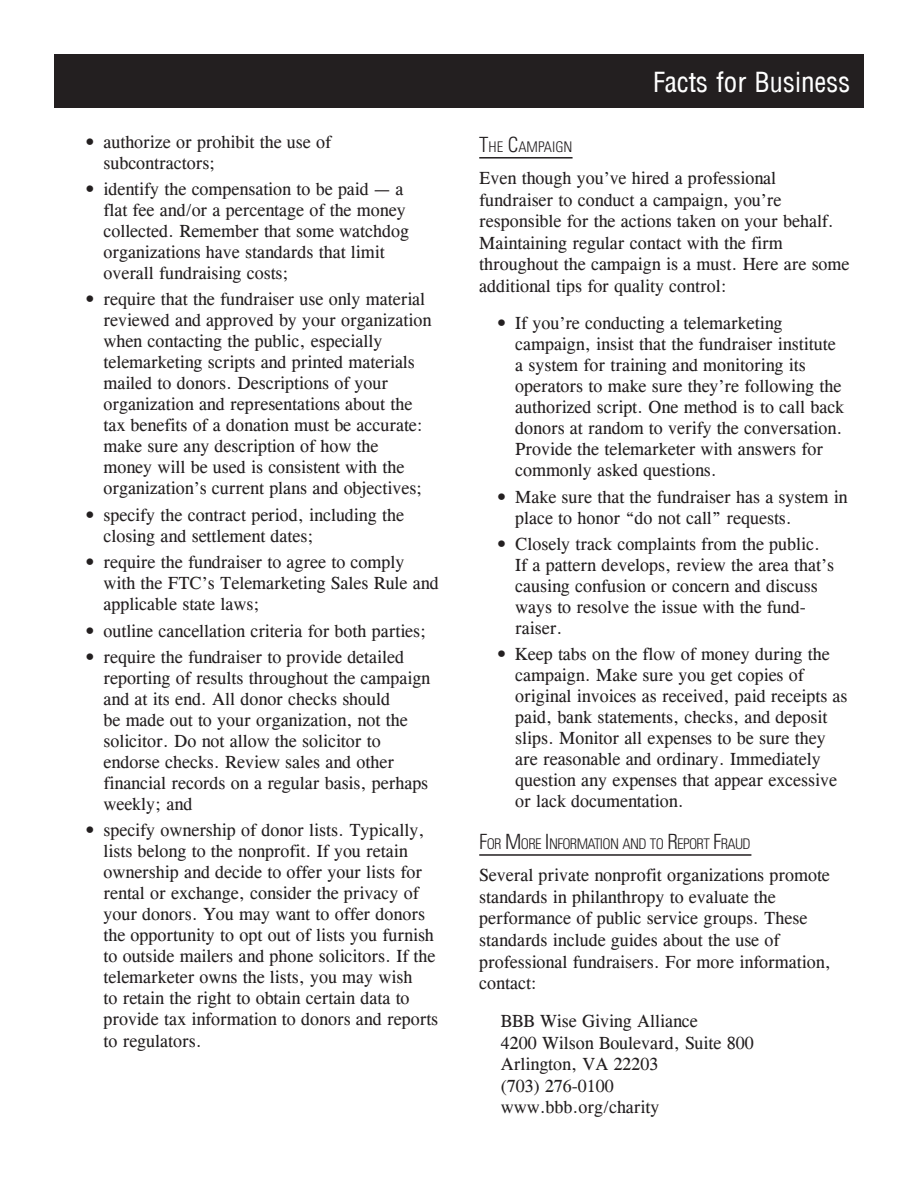
<style>
.page{position:relative;width:918px;height:1188px;background:#fff}
.page>*{position:absolute;margin:0;border:0;box-sizing:border-box;transform-origin:0 0}
.Page_Header{font:condensed 27px "Arena";color:#fff}
.Bullet{font:18px/21px "CG Times";color:#231f20}
.Body_Text{font:18px/21.6px "CG Times";color:#231f20}
.Source_List{font:18px/21.6px "CG Times";color:#231f20}
.Head_A{font:300 condensed 14.7px "Univers";letter-spacing:-.045em;color:#231f20}
.Head_A-2{font:300 condensed 14.7px "Univers";color:#231f20}
.s1{font-size:21px}
</style>
<div class="page">
<div style="left:55px;top:55px;width:808px;height:52px;background:#231f20"></div>
<div style="left:54px;top:54px;width:810px;height:54px;border:2px solid #231f20"></div>
<hr style="left:479px;top:157px;width:94px;height:2px;background:#231f20">
<hr style="left:479px;top:854px;width:272px;height:2px;background:#231f20">
<p class="Bullet" style="left:103px;top:131px;width:229px;text-indent:-18px">• authorize or prohibit the use of subcontractors;</p>
<p class="Bullet" style="left:103px;top:178px;width:307px;text-indent:-18px">• identify the compensation to be paid — a flat fee and/or a percentage of the money collected. Remember that some watchdog organizations have standards that limit overall fundraising costs;</p>
<p class="Bullet" style="left:103px;top:289px;width:329px;text-indent:-18px">• require that the fundraiser use only material reviewed and approved by your organization when contacting the public, especially telemarketing scripts and printed materials mailed to donors. Descriptions of your organization and representations about the tax benefits of a donation must be accurate: make sure any description of how the money will be used is consistent with the organization’s current plans and objectives;</p>
<p class="Bullet" style="left:103px;top:504px;width:302px;text-indent:-18px">• specify the contract period, including the closing and settlement dates;</p>
<p class="Bullet" style="left:103px;top:552px;width:337px;text-indent:-18px">• require the fundraiser to agree to comply with the FTC’s Telemarketing Sales Rule and applicable state laws;</p>
<p class="Bullet" style="left:85px;top:620px;width:342px">• outline cancellation criteria for both parties;</p>
<p class="Bullet" style="left:103px;top:646px;width:328px;text-indent:-18px">• require the fundraiser to provide detailed reporting of results throughout the campaign and at its end. All donor checks should<br>be made out to your organization, not the solicitor. Do not allow the solicitor to endorse checks. Review sales and other financial records on a regular basis, perhaps weekly; and</p>
<p class="Bullet" style="left:103px;top:820px;width:336px;text-indent:-18px">• specify ownership of donor lists. Typically, lists belong to the nonprofit. If you retain ownership and decide to offer your lists for rental or exchange, consider the privacy of your donors. You may want to offer donors the opportunity to opt out of lists you furnish to outside mailers and phone solicitors. If the telemarketer owns the lists, you may wish<br>to retain the right to obtain certain data to provide tax information to donors and reports to regulators.</p>
<p class="Page_Header" style="left:653px;top:70px;width:199px">Facts for Business</p>
<p class="Head_A-2" style="left:479px;top:138px;width:95px"><span class="s1">T</span>HE <span class="s1">C</span>AMPAIGN</p>
<p class="Body_Text" style="left:479px;top:167px;width:372px">Even though you’ve hired a professional fundraiser to conduct a campaign, you’re responsible for the actions taken on your behalf.<br>Maintaining regular contact with the firm throughout the campaign is a must. Here are some additional tips for quality control:</p>
<p class="Bullet" style="left:515px;top:313px;width:331px;text-indent:-18px">• If you’re conducting a telemarketing campaign, insist that the fundraiser institute a system for training and monitoring its operators to make sure they’re following the authorized script. One method is to call back donors at random to verify the conversation.<br>Provide the telemarketer with answers for commonly asked questions.</p>
<p class="Bullet" style="left:515px;top:486px;width:334px;text-indent:-18px">• Make sure that the fundraiser has a system in place to honor “do not call” requests.</p>
<p class="Bullet" style="left:515px;top:534px;width:320px;text-indent:-18px">• Closely track complaints from the public.<br>If a pattern develops, review the area that’s causing confusion or concern and discuss ways to resolve the issue with the fund&shy;raiser.</p>
<p class="Bullet" style="left:515px;top:644px;width:334px;text-indent:-18px">• Keep tabs on the flow of money during the campaign. Make sure you get copies of original invoices as received, paid receipts as paid, bank statements, checks, and deposit slips. Monitor all expenses to be sure they are reasonable and ordinary. Immediately question any expenses that appear excessive or lack documentation.</p>
<p class="Head_A" style="left:479px;top:835px;width:273px"><span class="s1">F</span>OR <span class="s1">M</span> ORE <span class="s1">I</span> NFORMATION AND TO <span class="s1">R</span>EPORT <span class="s1">F</span>RAUD</p>
<p class="Body_Text" style="left:479px;top:864px;width:353px">Several private nonprofit organizations promote standards in philanthropy to evaluate the performance of public service groups. These standards include guides about the use of professional fundraisers. For more information, contact:</p>
<p class="Source_List" style="left:501px;top:1010px;width:254px">BBB Wise Giving Alliance<br>4200 Wilson Boulevard, Suite 800<br>Arlington, VA 22203<br>(703) 276-0100 www.bbb.org/charity</p>
</div>
